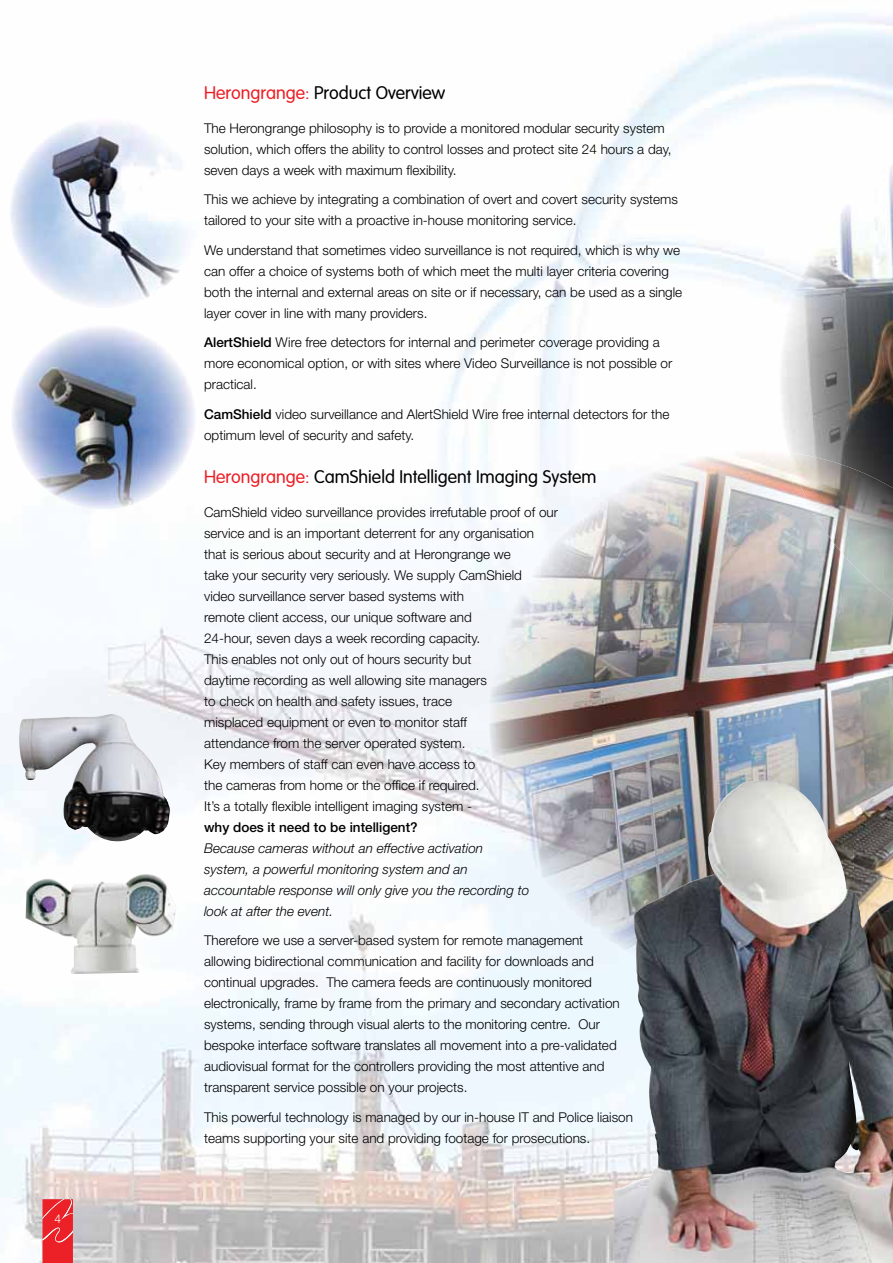
<style>
.page{position:relative;width:893px;height:1263px;background:#fff}
.page>*{position:absolute;margin:0;border:0;box-sizing:border-box;transform-origin:0 0}
.t1{font:300 18px "VAG Rounded";color:#000}
.t2{font:300 13.5px/21px "Helvetica Neue";color:#000}
.t3{font:italic 300 13.5px/21px "Helvetica Neue";color:#000}
.t4{font:500 13.5px "Helvetica Neue";color:#000}
.t5{font:300 12px "Helvetica Neue";color:#fff}
.s1{color:#ed1d24}
.s2{font-weight:500}
</style>
<div class="page">
<img style="left:0;top:13px;width:893px;height:1250px">
<img style="left:779px;top:162px;width:114px;height:290px">
<img style="left:593px;top:450px;width:261px;height:535px">
<img style="left:541px;top:506px;width:52px;height:424px">
<img style="left:489px;top:559px;width:52px;height:318px">
<img style="left:853px;top:600px;width:40px;height:180px">
<img style="left:789px;top:452px;width:104px;height:148px">
<img style="left:614px;top:780px;width:279px;height:483px">
<svg style="left:43px;top:1199px;width:30px;height:64px;background:#ec2e35"></svg>
<img style="left:11px;top:325px;width:185px;height:184px;border-radius:92px">
<img style="left:10px;top:118px;width:190px;height:190px;border-radius:95px">
<img style="left:19px;top:714px;width:151px;height:128px">
<img style="left:26px;top:874px;width:150px;height:101px">
<p class="t5" style="left:54px;top:1211px;width:8px">4</p>
<h1 class="t1" style="left:204px;top:83px;width:243px"><span class="s1">Herongrange:</span> Product Overview</h1>
<p class="t2" style="left:204px;top:117px;width:469px">The Herongrange philosophy is to provide a monitored modular security system solution, which offers the ability to control losses and protect site 24 hours a day, seven days a week with maximum flexibility.</p>
<p class="t2" style="left:204px;top:189px;width:475px">This we achieve by integrating a combination of overt and covert security systems tailored to your site with a proactive in-house monitoring service.</p>
<p class="t2" style="left:204px;top:239px;width:480px">We understand that sometimes video surveillance is not required, which is why we can offer a choice of systems both of which meet the multi layer criteria covering both the internal and external areas on site or if necessary, can be used as a single layer cover in line with many providers.</p>
<p class="t2" style="left:204px;top:332px;width:470px"><span class="s2">AlertShield</span> Wire free detectors for internal and perimeter coverage providing a more economical option, or with sites where Video Surveillance is not possible or practical.</p>
<p class="t2" style="left:204px;top:403px;width:467px"><span class="s2">CamShield</span> video surveillance and AlertShield Wire free internal detectors for the optimum level of security and safety.</p>
<h1 class="t1" style="left:204px;top:466px;width:394px"><span class="s1">Herongrange:</span> CamShield Intelligent Imaging System</h1>
<p class="t2" style="left:204px;top:501px;width:355px">CamShield video surveillance provides irrefutable proof of our service and is an important deterrent for any organisation that is serious about security and at Herongrange we<br>take your security very seriously. We supply CamShield<br>video surveillance server based systems with<br>remote client access, our unique software and<br>24-hour, seven days a week recording capacity.<br>This enables not only out of hours security but<br>daytime recording as well allowing site managers<br>to check on health and safety issues, trace<br>misplaced equipment or even to monitor staff<br>attendance from the server operated system.<br>Key members of staff can even have access to<br>the cameras from home or the office if required.<br>It’s a totally flexible intelligent imaging system -</p>
<p class="t4" style="left:204px;top:819px;width:215px">why does it need to be intelligent?</p>
<p class="t3" style="left:204px;top:837px;width:327px">Because cameras without an effective activation system, a powerful monitoring system and an accountable response will only give you the recording to look at after the event.</p>
<p class="t2" style="left:204px;top:930px;width:417px">Therefore we use a server-based system for remote management allowing bidirectional communication and facility for downloads and continual upgrades. The camera feeds are continuously monitored electronically, frame by frame from the primary and secondary activation systems, sending through visual alerts to the monitoring centre. Our bespoke interface software translates all movement into a pre-validated audiovisual format for the controllers providing the most attentive and transparent service possible on your projects.</p>
<p class="t2" style="left:204px;top:1106px;width:430px">This powerful technology is managed by our in-house IT and Police liaison teams supporting your site and providing footage for prosecutions.</p>
</div>
